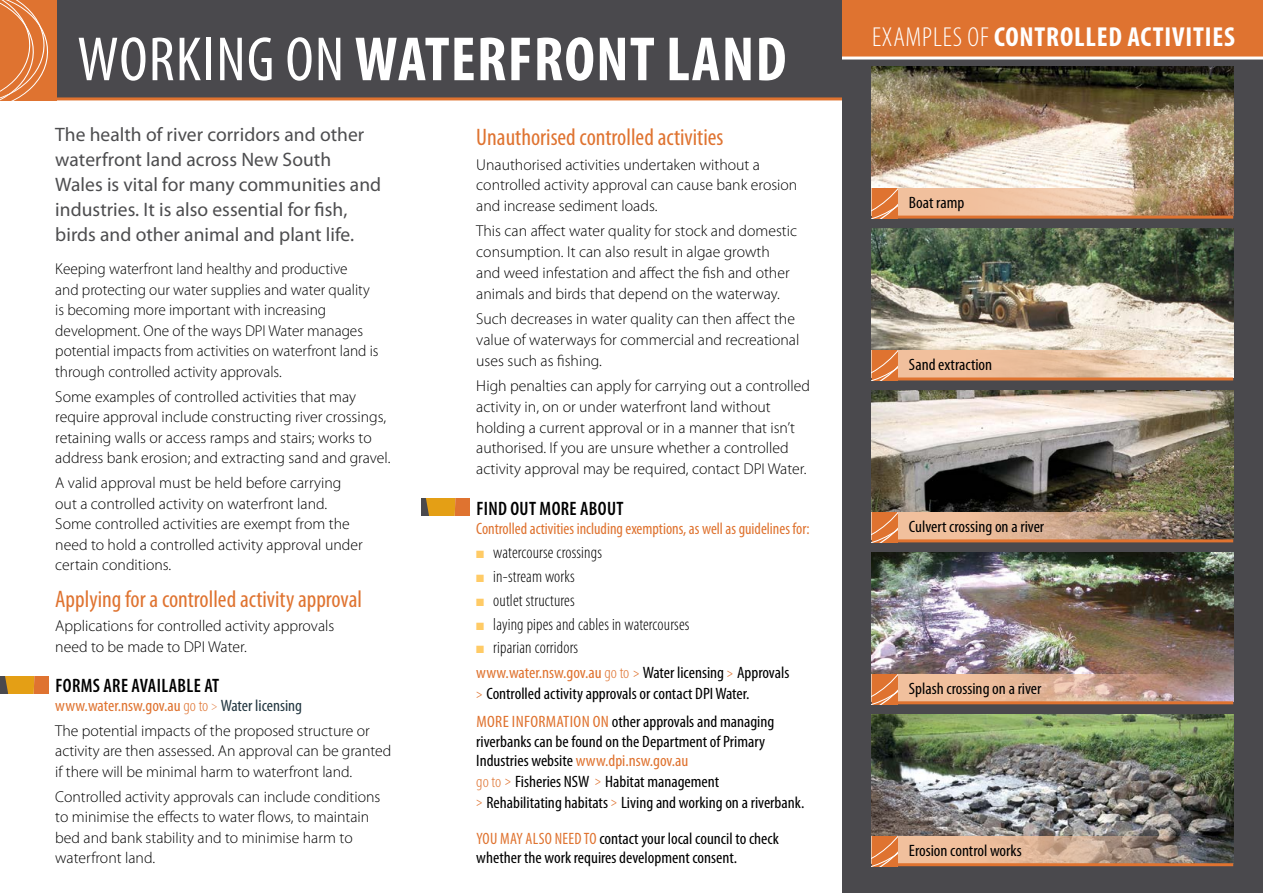
<style>
.page{position:relative;width:1263px;height:893px;background:#fff}
.page>*{position:absolute;margin:0;border:0;box-sizing:border-box;transform-origin:0 0}
.H1{font:700 condensed 63px "Myriad Pro";letter-spacing:.02em;color:#fff}
.H1-2{font:700 condensed 27.6px "Myriad Pro";letter-spacing:.03em;color:#fff}
.t1{font:condensed 24px "Myriad Pro";color:#df7330}
.t2{font:19.5px/25px "Myriad Pro";color:#4d4d4f}
.H5{font:600 condensed 19.5px "Myriad Pro";letter-spacing:.02em;color:#000}
.t3{font:300 condensed 17.25px "Myriad Pro";letter-spacing:.01em;color:#000}
.web_address{font:condensed 16.5px/19.4px "Myriad Pro";color:#000;scale:1.05 1}
.imagecaption{font:condensed 16.5px "Myriad Pro";color:#000;scale:1.05 1}
.web_address-2{font:condensed 16.5px "Myriad Pro";color:#df7330}
.web_address-3{font:condensed 16.5px "Myriad Pro";color:#df7330;scale:1.05 1}
.BdyTxt{font:300 15.75px/20.5px "Myriad Pro";color:#000}
.s1{font-weight:400}
.s2{font-weight:300}
.s3{font-weight:300;font-size:12px}
.s4{color:#243842}
.s5{color:#ffcb66}
.s6{color:#df7330}
.s7{font-weight:300;color:#df7330}
.s8{font-size:12px;color:#df7330}
</style>
<div class="page">
<div style="left:842px;top:0;width:421px;height:893px;background:#4a494d"></div>
<div style="left:0;top:0;width:842px;height:98px;background:#4a494d"></div>
<img style="left:872px;top:67px;width:361px;height:149px">
<svg style="left:897px;top:188px;width:302px;height:28px;background:#e2b998"></svg>
<img style="left:872px;top:714px;width:361px;height:149px">
<svg style="left:897px;top:836px;width:302px;height:27px;background:#c9a68f"></svg>
<img style="left:872px;top:552px;width:361px;height:149px">
<svg style="left:897px;top:674px;width:302px;height:27px;background:#d9ae95"></svg>
<img style="left:872px;top:391px;width:361px;height:148px">
<svg style="left:897px;top:512px;width:302px;height:27px;background:#c8a387"></svg>
<img style="left:872px;top:229px;width:361px;height:148px">
<svg style="left:897px;top:350px;width:302px;height:27px;background:#ecc7a9"></svg>
<svg style="left:0;top:676px;width:48px;height:17px"></svg>
<svg style="left:421px;top:499px;width:48px;height:17px"></svg>
<div style="left:842px;top:0;width:421px;height:57px;background:#df7330"></div>
<hr style="left:0;top:97px;width:842px;height:3px;background:#df7330">
<hr style="left:872px;top:216px;width:361px;height:3px;background:#df7330">
<hr style="left:872px;top:377px;width:361px;height:3px;background:#df7330">
<hr style="left:872px;top:539px;width:361px;height:3px;background:#df7330">
<hr style="left:872px;top:701px;width:361px;height:3px;background:#df7330">
<hr style="left:872px;top:863px;width:361px;height:3px;background:#df7330">
<svg style="left:0;top:0;width:57px;height:100px;background:#e17f41"></svg>
<hr style="left:842px;top:57px;width:421px;height:3px;background:#fff">
<svg style="left:872px;top:188px;width:25px;height:31px"></svg>
<svg style="left:872px;top:350px;width:25px;height:30px"></svg>
<svg style="left:872px;top:512px;width:25px;height:30px"></svg>
<svg style="left:872px;top:674px;width:25px;height:30px"></svg>
<svg style="left:872px;top:836px;width:25px;height:30px"></svg>
<p class="H1" style="left:77px;top:20px;width:710px"><span class="s1">WORKING ON</span> WATERFRONT LAND</p>
<h2 class="t2" style="left:55px;top:122px;width:327px">The health of river corridors and other waterfront land across New South Wales is vital for many communities and industries. It is also essential for fish, birds and other animal and plant life.</h2>
<p class="BdyTxt" style="left:55px;top:259px;width:325px">Keeping waterfront land healthy and productive<br>and protecting our water supplies and water quality is becoming more important with increasing development. One of the ways DPI Water manages potential impacts from activities on waterfront land is through controlled activity approvals.</p>
<p class="BdyTxt" style="left:55px;top:386px;width:337px">Some examples of controlled activities that may require approval include constructing river crossings, retaining walls or access ramps and stairs; works to address bank erosion; and extracting sand and gravel.</p>
<p class="BdyTxt" style="left:55px;top:472px;width:309px">A valid approval must be held before carrying out a controlled activity on waterfront land.<br>Some controlled activities are exempt from the need to hold a controlled activity approval under certain conditions.</p>
<h3 class="t1" style="left:55px;top:584px;width:308px">Applying for a controlled activity approval</h3>
<p class="BdyTxt" style="left:55px;top:616px;width:281px">Applications for controlled activity approvals need to be made to DPI Water.</p>
<h4 class="H5" style="left:55px;top:675px;width:165px">FORMS ARE AVAILABLE AT</h4>
<h5 class="web_address-3" style="left:55px;top:696px;width:237px">www.water.nsw.gov.au <span class="s2">go to</span> <span class="s3">&gt;</span> <span class="s4">Water licensing</span></h5>
<p class="BdyTxt" style="left:55px;top:720px;width:337px">The potential impacts of the proposed structure or activity are then assessed. An approval can be granted if there will be minimal harm to waterfront land.</p>
<p class="BdyTxt" style="left:55px;top:786px;width:327px">Controlled activity approvals can include conditions to minimise the effects to water flows, to maintain bed and bank stability and to minimise harm to waterfront land.</p>
<h3 class="t1" style="left:476px;top:122px;width:249px">Unauthorised controlled activities</h3>
<p class="BdyTxt" style="left:476px;top:154px;width:323px">Unauthorised activities undertaken without a controlled activity approval can cause bank erosion and increase sediment loads.</p>
<p class="BdyTxt" style="left:476px;top:221px;width:322px">This can affect water quality for stock and domestic consumption. It can also result in algae growth and weed infestation and affect the fish and other animals and birds that depend on the waterway.</p>
<p class="BdyTxt" style="left:476px;top:308px;width:325px">Such decreases in water quality can then affect the value of waterways for commercial and recreational uses such as fishing.</p>
<p class="BdyTxt" style="left:476px;top:375px;width:335px">High penalties can apply for carrying out a controlled activity in, on or under waterfront land without holding a current approval or in a manner that isn’t authorised. If you are unsure whether a controlled activity approval may be required, contact DPI Water.</p>
<h4 class="H5" style="left:476px;top:498px;width:149px">FIND OUT MORE ABOUT</h4>
<h5 class="web_address-2" style="left:476px;top:519px;width:335px">Controlled activities including exemptions, as well as guidelines for:</h5>
<p class="t3" style="left:476px;top:543px;width:127px"><span class="s5">■</span> watercourse crossings</p>
<p class="t3" style="left:476px;top:567px;width:100px"><span class="s5">■</span> in-stream works</p>
<p class="t3" style="left:476px;top:591px;width:100px"><span class="s5">■</span> outlet structures</p>
<p class="t3" style="left:476px;top:615px;width:215px"><span class="s5">■</span> laying pipes and cables in watercourses</p>
<p class="t3" style="left:476px;top:638px;width:103px"><span class="s5">■</span> riparian corridors</p>
<h5 class="web_address" style="left:476px;top:662px;width:300px;line-height:20.9px"><span class="s6">www.water.nsw.gov.au</span> <span class="s7">go to</span> <span class="s8">&gt;</span> Water licensing <span class="s8">&gt;</span> Approvals <span class="s8">&gt;</span> Controlled activity approvals or contact DPI Water.</h5>
<h5 class="web_address" style="left:476px;top:712px;width:285px"><span class="s6">MORE INFORMATION ON</span> other approvals and managing riverbanks can be found on the Department of Primary<br>Industries website <span class="s6">www.dpi.nsw.gov.au</span></h5>
<h5 class="web_address" style="left:476px;top:771px;width:314px;line-height:20.9px"><span class="s7">go to</span> <span class="s8">&gt;</span> Fisheries NSW <span class="s8">&gt;</span> Habitat management<br><span class="s8">&gt;</span> Rehabilitating habitats <span class="s8">&gt;</span> Living and working on a riverbank.</h5>
<h5 class="web_address" style="left:476px;top:828px;width:290px"><span class="s6">YOU MAY ALSO NEED TO</span> contact your local council to check whether the work requires development consent.</h5>
<p class="H1-2" style="left:872px;top:20px;width:364px"><span class="s2">EXAMPLES OF</span> CONTROLLED ACTIVITIES</p>
<h4 class="imagecaption" style="left:909px;top:193px;width:54px">Boat ramp</h4>
<h4 class="imagecaption" style="left:909px;top:354px;width:81px">Sand extraction</h4>
<h4 class="imagecaption" style="left:909px;top:516px;width:130px">Culvert crossing on a river</h4>
<h4 class="imagecaption" style="left:909px;top:678px;width:128px">Splash crossing on a river</h4>
<h4 class="imagecaption" style="left:909px;top:840px;width:109px">Erosion control works</h4>
</div>
